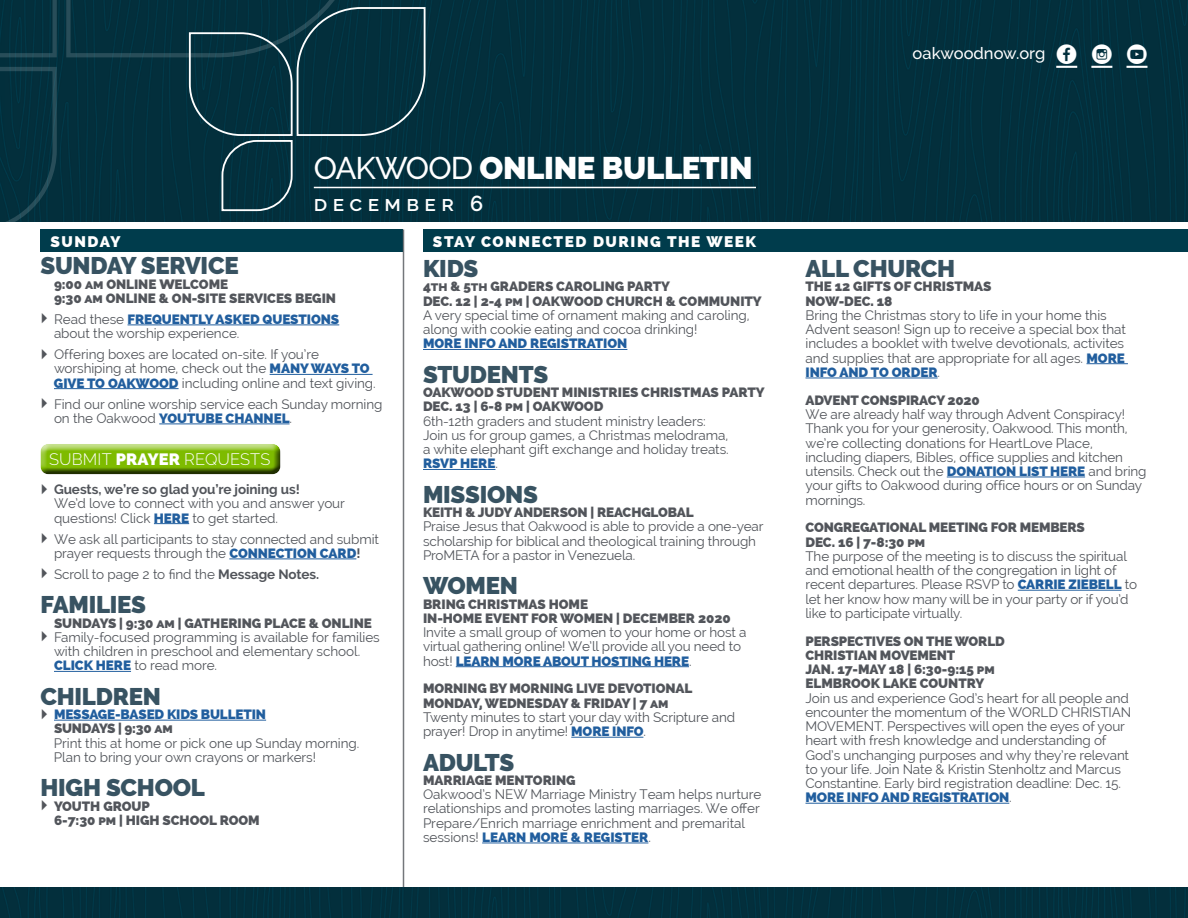
<style>
.page{position:relative;width:1188px;height:918px;background:#fff}
.page>*{position:absolute;margin:0;border:0;box-sizing:border-box;transform-origin:0 0}
.t1{font:900 31.2px "Raleway";letter-spacing:-.01em;color:#fff}
.t2{font:900 24px "Raleway";letter-spacing:-.01em;color:#385362}
.t3{font:600 21.6px "Raleway";letter-spacing:.25em;color:#fff}
.t4{font:300 16.5px "Raleway";letter-spacing:.01em;color:#fff}
.t5{font:500 16.5px "Raleway";color:#fff}
.t6{font:800 15.3px "Raleway";letter-spacing:.1em;color:#fff}
.t7{font:13.5px/14.2px "Raleway";letter-spacing:-.01em;color:#52555b}
.t8{font:800 13.5px/14.2px "Raleway";letter-spacing:-.005em;color:#52555b}
.t9{font:800 13.5px/14.2px "Raleway";letter-spacing:-.01em;color:#215e9e}
.s1{font-weight:500}
.s2{font-family:"Arrows";font-size:27px}
.s3{font-weight:800;color:#215e9e}
.s4{font-weight:800}
.s5{font-weight:700}
.s6{font-family:"Arrows";font-weight:400;font-size:27px;color:#52555b}
.s7{color:#52555b}
.s8{font-family:"Arrows";font-weight:400;font-size:27px}
.s9{font-family:"Social Shapes";font-weight:400;font-size:28.5px}
.s10{font-weight:900;color:#215e9e}
</style>
<div class="page">
<div style="left:423px;top:230px;width:765px;height:22px;background:#003c4c"></div>
<div style="left:40px;top:230px;width:364px;height:22px;background:#003c4c"></div>
<hr style="left:403px;top:230px;width:1px;height:688px;background:#52555b">
<hr style="left:128px;top:325px;width:211px;height:1px;background:#215e9e">
<hr style="left:270px;top:374px;width:103px;height:1px;background:#215e9e">
<hr style="left:54px;top:388px;width:125px;height:1px;background:#215e9e">
<hr style="left:159px;top:424px;width:131px;height:1px;background:#215e9e">
<hr style="left:154px;top:523px;width:35px;height:1px;background:#215e9e">
<hr style="left:229px;top:559px;width:127px;height:1px;background:#215e9e">
<hr style="left:54px;top:671px;width:77px;height:1px;background:#215e9e">
<hr style="left:54px;top:720px;width:212px;height:1px;background:#215e9e">
<hr style="left:423px;top:349px;width:204px;height:1px;background:#215e9e">
<hr style="left:423px;top:469px;width:72px;height:1px;background:#215e9e">
<hr style="left:456px;top:666px;width:233px;height:1px;background:#215e9e">
<hr style="left:571px;top:737px;width:72px;height:1px;background:#215e9e">
<hr style="left:482px;top:843px;width:166px;height:1px;background:#215e9e">
<hr style="left:1087px;top:363px;width:41px;height:1px;background:#215e9e">
<hr style="left:806px;top:378px;width:132px;height:1px;background:#215e9e">
<hr style="left:947px;top:477px;width:138px;height:1px;background:#215e9e">
<hr style="left:1018px;top:590px;width:104px;height:1px;background:#215e9e">
<hr style="left:806px;top:803px;width:203px;height:1px;background:#215e9e">
<img style="left:426px;top:0;width:762px;height:221px">
<hr style="left:314px;top:187px;width:442px;height:1px;background:#fff">
<hr style="left:1056px;top:66px;width:21px;height:2px;background:#fff">
<hr style="left:1091px;top:66px;width:21px;height:2px;background:#fff">
<hr style="left:1127px;top:66px;width:20px;height:2px;background:#fff">
<svg style="left:0;top:0;width:426px;height:221px;background:#093542"></svg>
<img style="left:0;top:888px;width:1188px;height:30px">
<div style="left:36px;top:443px;width:252px;height:39px;background:#000;opacity:.75"></div>
<h1 class="t1" style="left:314px;top:150px;width:440px"><span class="s1">OAKWOOD</span> ONLINE BULLETIN</h1>
<h3 class="t3" style="left:314px;top:191px;width:171px">december 6</h3>
<p class="t6" style="left:50px;top:232px;width:72px">SUNDAY</p>
<p class="t6" style="left:433px;top:232px;width:325px">STAY CONNECTED DURING THE WEEK</p>
<h2 class="t2" style="left:40px;top:252px;width:200px">SUNDAY SERVICE</h2>
<p class="t8" style="left:54px;top:277px;width:284px">9:00 am ONLINE WELCOME<br>9:30 am ONLINE &amp; ON-SITE SERVICES BEGIN</p>
<p class="t7" style="left:54px;top:312px;width:287px;text-indent:-14px"><span class="s2">Q</span> Read these <span class="s3">FREQUENTLY ASKED QUESTIONS </span>about the worship experience.</p>
<p class="t7" style="left:54px;top:347px;width:323px;text-indent:-13px"><span class="s2">Q</span> Offering boxes are located on-site. If you’re worshiping at home, check out the <span class="s3">MANY WAYS TO<br>GIVE TO OAKWOOD</span> including online and text giving.</p>
<p class="t7" style="left:54px;top:397px;width:330px;text-indent:-14px"><span class="s2">Q</span> Find our online worship service each Sunday morning on the Oakwood <span class="s3">YOUTUBE CHANNEL</span>.</p>
<h2 class="t2" style="left:423px;top:255px;width:57px">KIDS</h2>
<p class="t8" style="left:423px;top:280px;width:340px">4th &amp; 5th GRADERS CAROLING PARTY<br>DEC. 12 | 2-4 pm | OAKWOOD CHURCH &amp; COMMUNITY</p>
<p class="t7" style="left:423px;top:308px;width:328px">A very special time of ornament making and caroling, along with cookie eating and cocoa drinking!</p>
<p class="t9" style="left:423px;top:337px;width:206px">MORE INFO AND REGISTRATION</p>
<h2 class="t2" style="left:423px;top:361px;width:127px">STUDENTS</h2>
<p class="t8" style="left:423px;top:385px;width:343px">OAKWOOD STUDENT MINISTRIES CHRISTMAS PARTY<br>DEC. 13 | 6-8 pm | OAKWOOD</p>
<p class="t7" style="left:423px;top:414px;width:307px">6th-12th graders and student ministry leaders:<br>Join us for group games, a Christmas melodrama, a white elephant gift exchange and holiday treats.<br><span class="s3">RSVP HERE</span>.</p>
<h2 class="t2" style="left:423px;top:481px;width:116px">MISSIONS</h2>
<p class="t8" style="left:423px;top:505px;width:272px">KEITH &amp; JUDY ANDERSON | REACHGLOBAL</p>
<p class="t7" style="left:423px;top:520px;width:342px">Praise Jesus that Oakwood is able to provide a one-year scholarship for biblical and theological training through<br>ProMETA for a pastor in Venezuela.</p>
<h2 class="t2" style="left:423px;top:572px;width:97px">WOMEN</h2>
<p class="t8" style="left:423px;top:597px;width:309px">BRING CHRISTMAS HOME<br>IN-HOME EVENT FOR WOMEN | DECEMBER 2020</p>
<p class="t7" style="left:423px;top:625px;width:325px">Invite a small group of women to your home or host a virtual gathering online! We’ll provide all you need to host! <span class="s3">LEARN MORE ABOUT HOSTING HERE</span>.</p>
<p class="t8" style="left:423px;top:682px;width:271px">MORNING BY MORNING LIVE DEVOTIONAL<br>MONDAY, WEDNESDAY &amp; FRIDAY | 7 am</p>
<p class="t7" style="left:423px;top:710px;width:314px">Twenty minutes to start your day with Scripture and prayer! Drop in anytime! <span class="s3">MORE INFO</span>.</p>
<h2 class="t2" style="left:423px;top:748px;width:93px">ADULTS</h2>
<p class="t8" style="left:423px;top:773px;width:154px">MARRIAGE MENTORING</p>
<p class="t7" style="left:423px;top:787px;width:340px">Oakwood’s NEW Marriage Ministry Team helps nurture relationships and promotes lasting marriages. We offer Prepare/Enrich marriage enrichment and premarital sessions! <span class="s3">LEARN MORE &amp; REGISTER</span>.</p>
<p class="t4" style="left:49px;top:450px;width:223px">SUBMIT <span class="s4">PRAYER</span> REQUESTS</p>
<p class="t7" style="left:54px;top:482px;width:293px;text-indent:-14px"><span class="s2">Q</span> <span class="s5">Guests, we’re so glad you’re joining us!<br></span>We’d love to connect with you and answer your questions! Click <span class="s3">HERE</span> to get started.</p>
<p class="t7" style="left:40px;top:532px;width:340px;text-align:center"><span class="s2">Q</span> We ask all participants to stay connected and submit prayer requests through the <span class="s3">CONNECTION CARD</span><span class="s5">!</span></p>
<p class="t7" style="left:40px;top:567px;width:280px"><span class="s2">Q</span> Scroll to page 2 to find the <span class="s5">Message Notes.</span></p>
<h2 class="t2" style="left:40px;top:591px;width:107px">FAMILIES</h2>
<p class="t8" style="left:54px;top:616px;width:319px">SUNDAYS | 9:30 am | GATHERING PLACE &amp; ONLINE</p>
<p class="t7" style="left:40px;top:630px;width:341px"><span class="s2">Q</span> Family-focused programming is available for families</p>
<p class="t7" style="left:54px;top:644px;width:308px">with children in preschool and elementary school.</p>
<p class="t7" style="left:54px;top:658px;width:165px"><span class="s3">CLICK HERE</span> to read more.</p>
<h2 class="t2" style="left:40px;top:683px;width:122px">CHILDREN</h2>
<p class="t9" style="left:54px;top:707px;width:214px;text-indent:-14px"><span class="s6">Q</span> MESSAGE-BASED KIDS BULLETIN<br><span class="s7">SUNDAYS | 9:30 am</span></p>
<p class="t7" style="left:54px;top:736px;width:307px">Print this at home or pick one up Sunday morning.<br>Plan to bring your own crayons or markers!</p>
<h2 class="t2" style="left:40px;top:774px;width:166px">HIGH SCHOOL</h2>
<p class="t8" style="left:54px;top:799px;width:207px;text-indent:-14px"><span class="s8">Q</span> YOUTH GROUP<br>6-7:30 pm | HIGH SCHOOL ROOM</p>
<p class="t5" style="left:913px;top:44px;width:236px">oakwoodnow.org <span class="s9">! $ *</span></p>
<h2 class="t2" style="left:806px;top:255px;width:151px">ALL CHURCH</h2>
<p class="t8" style="left:806px;top:280px;width:188px">THE 12 GIFTS OF CHRISTMAS<br>NOW-DEC. 18</p>
<p class="t7" style="left:806px;top:308px;width:322px">Bring the Christmas story to life in your home this Advent season! Sign up to receive a special box that includes a booklet with twelve devotionals, activites and supplies that are appropriate for all ages. <span class="s3">MORE INFO AND TO ORDER</span>.</p>
<p class="t8" style="left:806px;top:393px;width:176px">ADVENT CONSPIRACY 2020</p>
<p class="t7" style="left:806px;top:407px;width:343px">We are already half way through Advent Conspiracy!<br>Thank you for your generosity, Oakwood. This month, we’re collecting donations for HeartLove Place, including diapers, Bibles, office supplies and kitchen utensils. Check out the <span class="s3">DONATION LIST HERE</span> and bring your gifts to Oakwood during office hours or on Sunday mornings.</p>
<p class="t8" style="left:806px;top:520px;width:281px">CONGREGATIONAL MEETING FOR MEMBERS<br>DEC. 16 | 7-8:30 pm</p>
<p class="t7" style="left:806px;top:549px;width:333px">The purpose of the meeting is to discuss the spiritual and emotional health of the congregation in light of recent departures. Please RSVP to <span class="s3">CARRIE ZIEBELL</span> to let her know how many will be in your party or if you’d like to participate virtually.</p>
<p class="t8" style="left:806px;top:634px;width:201px">PERSPECTIVES ON THE WORLD<br>CHRISTIAN MOVEMENT<br>JAN. 17-MAY 18 | 6:30-9:15 pm<br>ELMBROOK LAKE COUNTRY</p>
<p class="t7" style="left:806px;top:691px;width:327px">Join us and experience God’s heart for all people and encounter the momentum of the WORLD CHRISTIAN MOVEMENT. Perspectives will open the eyes of your heart with fresh knowledge and understanding of God’s unchanging purposes and why they’re relevant to your life. Join Nate &amp; Kristin Stenholtz and Marcus Constantine. Early bird registration deadline: Dec. 15.<br><span class="s10">MORE INFO AND REGISTRATION</span>.</p>
</div>
